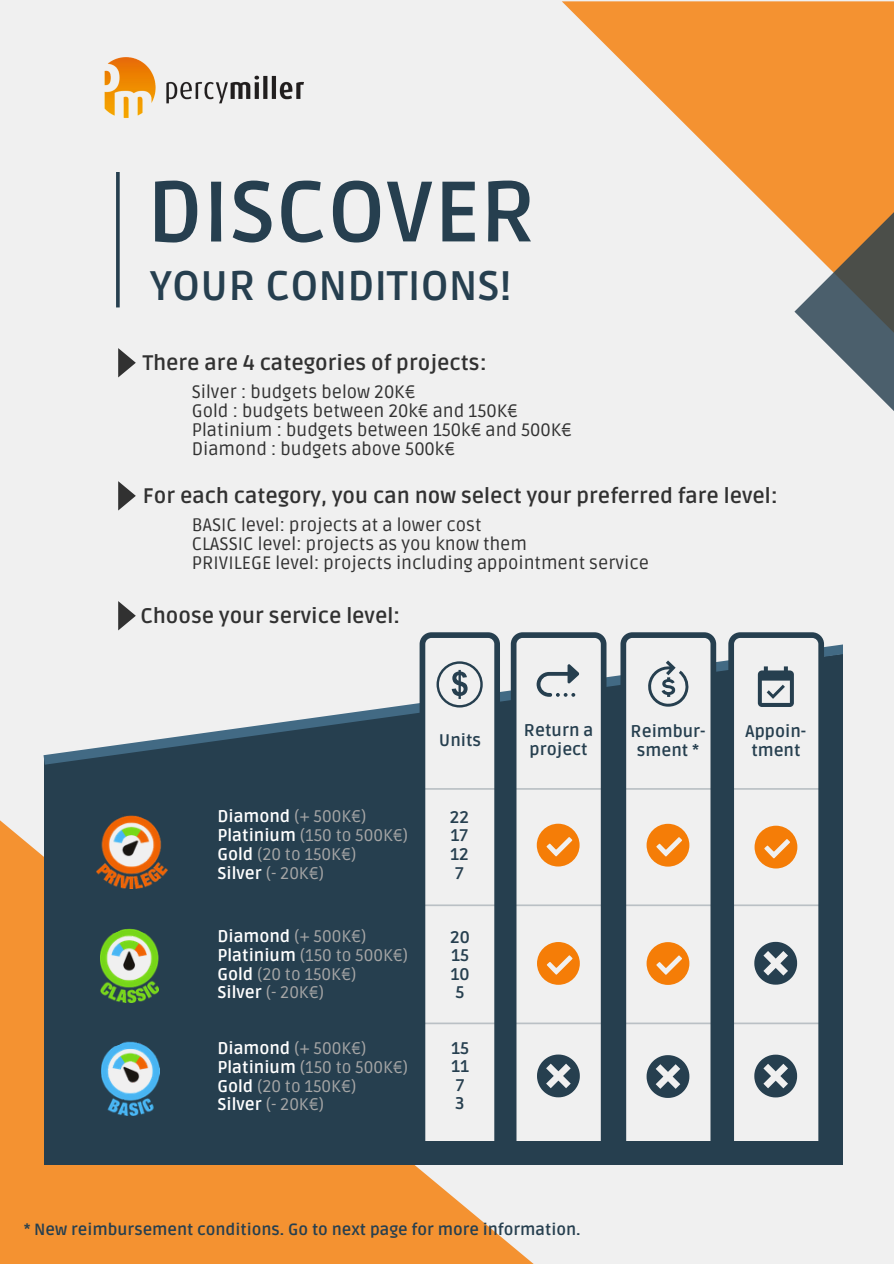
<style>
.page{position:relative;width:894px;height:1264px;background:#fff}
.page>*{position:absolute;margin:0;border:0;box-sizing:border-box;transform-origin:0 0}
.t1{font:700 85.5px "Ruda";color:#263f4f}
.t2{font:700 41.25px "Ruda";color:#263f4f}
.t3{font:700 21px "Ruda";color:#313131}
.t4{font:18px/19px "Ruda";color:#313131}
.t5{font:16.8px/18.8px "Ruda";color:#a6a6a6}
.t6{font:700 16.8px/18.6px "Ruda";color:#263f4f;text-align:center}
.t7{font:700 16.2px "Ruda";color:#263f4f}
.s1{font-weight:700;color:#fff}
</style>
<div class="page">
<div style="left:0;top:0;width:893px;height:1263px;background:#f0f0f0"></div>
<svg style="left:0;top:820px;width:533px;height:443px;background:#f39b43"></svg>
<svg style="left:562px;top:1px;width:331px;height:232px;fill:#f49231"></svg>
<img style="left:104px;top:58px;width:199px;height:61px">
<svg style="left:118px;top:348px;width:18px;height:29px"></svg>
<svg style="left:118px;top:481px;width:18px;height:29px"></svg>
<svg style="left:116px;top:172px;width:4px;height:135px"></svg>
<svg style="left:794px;top:99px;width:99px;height:311px"></svg>
<div style="left:44px;top:759px;width:806px;height:406px;background:#263f4f"></div>
<svg style="left:43px;top:707px;width:347px;height:57px"></svg>
<svg style="left:390px;top:632px;width:453px;height:509px"></svg>
<div style="left:843px;top:644px;width:50px;height:539px;background:#f0f0f0"></div>
<svg style="left:118px;top:601px;width:18px;height:29px"></svg>
<img style="left:96px;top:868px;width:71px;height:21px">
<svg style="left:99px;top:815px;width:65px;height:53px"></svg>
<img style="left:107px;top:1095px;width:47px;height:20px">
<svg style="left:101px;top:1041px;width:59px;height:54px"></svg>
<img style="left:100px;top:983px;width:58px;height:19px">
<svg style="left:100px;top:928px;width:59px;height:55px"></svg>
<h1 class="t1" style="left:147px;top:162px;width:391px">DISCOVER</h1>
<h2 class="t2" style="left:150px;top:261px;width:363px">YOUR CONDITIONS!</h2>
<p class="t3" style="left:143px;top:351px;width:345px">There are 4 categories of projects:</p>
<p class="t4" style="left:192px;top:383px;width:381px">Silver : budgets below 20K€<br>Gold : budgets between 20k€ and 150K€ Platinium : budgets between 150k€ and 500K€ Diamond : budgets above 500k€</p>
<p class="t3" style="left:143px;top:484px;width:636px">For each category, you can now select your preferred fare level:</p>
<p class="t4" style="left:192px;top:516px;width:458px">BASIC level: projects at a lower cost<br>CLASSIC level: projects as you know them<br>PRIVILEGE level: projects including appointment service</p>
<p class="t3" style="left:140px;top:604px;width:261px">Choose your service level:</p>
<p class="t5" style="left:217px;top:807px;width:192px"><span class="s1">Diamond</span> (+ 500K€)<br><span class="s1">Platinium</span> (150 to 500K€)<br><span class="s1">Gold</span> (20 to 150K€)<br><span class="s1">Silver</span> (- 20K€)</p>
<p class="t5" style="left:217px;top:927px;width:192px"><span class="s1">Diamond</span> (+ 500K€)<br><span class="s1">Platinium</span> (150 to 500K€)<br><span class="s1">Gold</span> (20 to 150K€)<br><span class="s1">Silver</span> (- 20K€)</p>
<p class="t5" style="left:217px;top:1039px;width:192px"><span class="s1">Diamond</span> (+ 500K€)<br><span class="s1">Platinium</span> (150 to 500K€)<br><span class="s1">Gold</span> (20 to 150K€)<br><span class="s1">Silver</span> (- 20K€)</p>
<p class="t6" style="left:439px;top:731px;width:44px">Units</p>
<p class="t6" style="left:524px;top:721px;width:71px">Return a project</p>
<p class="t6" style="left:449px;top:808px;width:21px;text-align:justify">22<br>17<br>12<br>7</p>
<p class="t6" style="left:450px;top:928px;width:21px;text-align:justify">20<br>15<br>10<br>5</p>
<p class="t6" style="left:451px;top:1039px;width:19px;text-align:left">15<br>11<br>7<br>3</p>
<p class="t6" style="left:630px;top:722px;width:77px">Reimbur&shy;sment *</p>
<p class="t6" style="left:745px;top:722px;width:62px">Appoin&shy;tment</p>
<p class="t7" style="left:24px;top:1219px;width:558px">* New reimbursement conditions. Go to next page for more information.</p>
</div>
